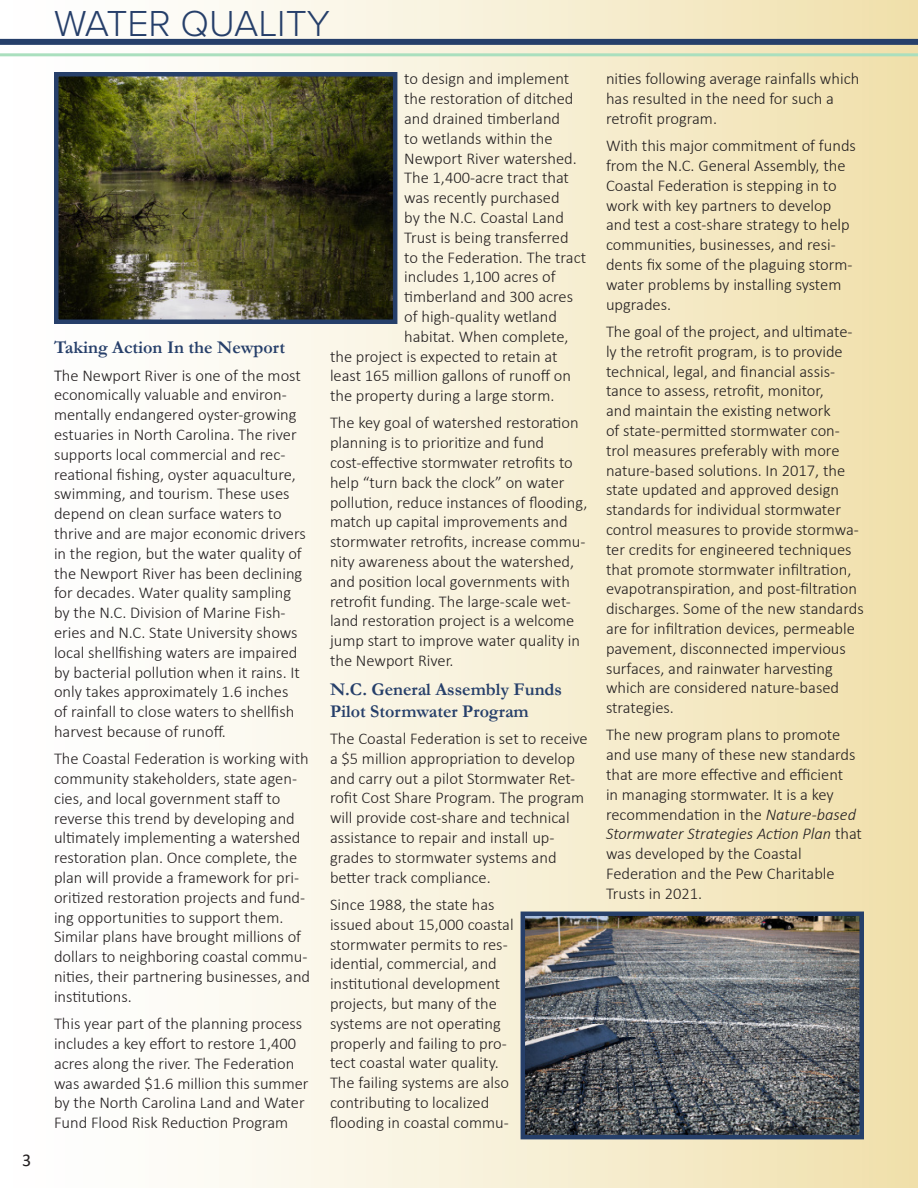
<style>
.page{position:relative;width:918px;height:1188px;background:#fff}
.page>*{position:absolute;margin:0;border:0;box-sizing:border-box;transform-origin:0 0}
.t1{font:300 37.5px "Proxima Nova";color:#263f6a}
.t2{font:700 18px/21.6px "Garamond";color:#263f6a}
.t3{font:18px "Calibri";color:#231f20}
.t4{font:300 16.5px/19.8px "Calibri";color:#231f20}
.s1{color:#000}
.s2{font-family:"Minion Pro";font-weight:400}
.s3{font-style:italic}
</style>
<div class="page">
<div style="left:0;top:0;width:918px;height:1188px;background:linear-gradient(to right,#fff,#f1e1af)"></div>
<div style="left:0;top:39px;width:918px;height:6px;background:#263f6a"></div>
<hr style="left:0;top:53px;width:918px;height:3px;background:#aadfbe">
<img style="left:59px;top:77px;width:333px;height:242px">
<div style="left:54px;top:72px;width:343px;height:252px;border:4px solid #263f6a"></div>
<img style="left:526px;top:917px;width:333px;height:217px">
<div style="left:521px;top:912px;width:343px;height:227px;border:4px solid #263f6a"></div>
<p class="t3" style="left:22px;top:1147px;width:11px">3</p>
<p class="t1" style="left:54px;top:-4px;width:278px">WATER QUALITY</p>
<p class="t2" style="left:54px;top:337px;width:233px">Taking Action In the Newport</p>
<p class="t4" style="left:54px;top:365px;width:253px"><span class="s1">T</span>he Newport River is one of the most economically valuable and environ&shy;mentally endangered oyster-growing estuaries in North Carolina. The river supports local commercial and rec&shy;reational fishing, oyster aquaculture, swimming, and tourism. These uses depend on clean surface waters to thrive and are major economic drivers in the region, but the water quality of the Newport River has been declining for decades. Water quality sampling by the N.C. Division of Marine Fish&shy;eries and N.C. State University shows local shellfishing waters are impaired by bacterial pollution when it rains. It only takes approximately 1.6 inches of rainfall to close waters to shellfish harvest because of runoff.</p>
<p class="t4" style="left:54px;top:749px;width:258px">The Coastal Federation is working with community stakeholders, state agen&shy;cies, and local government staff to reverse this trend by developing and ultimately implementing a watershed restoration plan. Once complete, the plan will provide a framework for pri&shy;oritized restoration projects and fund&shy;ing opportunities to support them.<br>Similar plans have brought millions of dollars to neighboring coastal commu&shy;nities, their partnering businesses, and institutions.</p>
<p class="t4" style="left:54px;top:1014px;width:256px">This year part of the planning process includes a key effort to restore 1,400 acres along the river. The Federation was awarded $1.6 million this summer by the North Carolina Land and Water Fund Flood Risk Reduction Program</p>
<p class="t4" style="left:404px;top:69px;width:167px">to design and implement</p>
<p class="t4" style="left:404px;top:89px;width:171px">the restoration of ditched</p>
<p class="t4" style="left:404px;top:108px;width:158px">and drained timberland</p>
<p class="t4" style="left:404px;top:128px;width:150px">to wetlands within the</p>
<p class="t4" style="left:404px;top:148px;width:174px">Newport River watershed.</p>
<p class="t4" style="left:404px;top:168px;width:166px">The 1,400-acre tract that</p>
<p class="t4" style="left:404px;top:188px;width:157px">was recently purchased</p>
<p class="t4" style="left:404px;top:207px;width:161px">by the N.C. Coastal Land</p>
<p class="t4" style="left:404px;top:227px;width:166px">Trust is being transferred</p>
<p class="t4" style="left:404px;top:247px;width:183px">to the Federation. The tract</p>
<p class="t4" style="left:404px;top:267px;width:153px">includes 1,100 acres of</p>
<p class="t4" style="left:404px;top:287px;width:170px">timberland and 300 acres</p>
<p class="t4" style="left:404px;top:306px;width:154px">of high-quality wetland</p>
<p class="t4" style="left:404px;top:326px;width:166px">habitat. When complete,</p>
<p class="t4" style="left:330px;top:346px;width:229px">the project is expected to retain at</p>
<p class="t4" style="left:330px;top:366px;width:243px">least 165 million gallons of runoff on</p>
<p class="t4" style="left:330px;top:386px;width:226px">the property during a large storm.</p>
<p class="t4" style="left:330px;top:413px;width:259px">The key goal of watershed restoration planning is to prioritize and fund cost-effective stormwater retrofits to help “turn back the clock” on water pollution, reduce instances of flooding, match up capital improvements and stormwater retrofits, increase commu&shy;nity awareness about the watershed, and position local governments with retrofit funding. The large-scale wet&shy;land restoration project is a welcome jump start to improve water quality in the Newport River.</p>
<p class="t2" style="left:330px;top:679px;width:234px">N.C. General Assembly Funds<br>Pilot Stormwater Program</p>
<p class="t4" style="left:330px;top:729px;width:259px">The Coastal Federation is set to receive a $5 million appropriation to develop and carry out a pilot Stormwater Ret&shy;rofit Cost Share Program. The program will provide cost-share and technical assistance to repair and install up&shy;grades to stormwater systems and better track compliance.</p>
<p class="t4" style="left:330px;top:894px;width:185px">Since 1988, the state has issued about 15,000 coastal stormwater permits to res&shy;idential, commercial, and institutional development projects, but many of the systems are not operating properly and failing to pro&shy;tect coastal water quality.<br>The failing systems are also contributing to localized flooding in coastal commu-</p>
<p class="t4" style="left:606px;top:69px;width:255px">nities following average rainfalls which has resulted in the need for such a retrofit program.</p>
<p class="t4" style="left:606px;top:136px;width:252px">With this major commitment of funds from the N.C. General Assembly, the Coastal Federation is stepping in to work with key partners to develop and test a cost-share strategy to help communities, businesses, and resi&shy;dents fix some of the plaguing storm&shy;water problems by installing system upgrades.</p>
<p class="t4" style="left:606px;top:321px;width:259px">The goal of the project, and ultimate&shy;ly the retrofit program, is to provide technical, legal, and financial assis&shy;tance to assess, retrofit, monitor,<br>and maintain the existing network<br>of state-permitted stormwater con&shy;trol measures preferably with more nature-based solutions. In 2017, the state updated and approved design standards for individual stormwater control measures to pro<span class="s2">v</span>ide stormwa&shy;ter credits for engineered techniques that promote stormwater infiltration, evapotranspiration, and post-filtration discharges. Some of the new standards are for infiltration devices, permeable pavement, disconnected impervious surfaces, and rainwater harvesting which are considered nature-based strategies.</p>
<p class="t4" style="left:606px;top:725px;width:258px">The new program plans to promote and use many of these new standards that are more effective and efficient<br>in managing stormwater. It is a key recommendation in the <span class="s3">Nature-based Stormwater Strategies Action Plan</span> that was developed by the Coastal</p>
<p class="t4" style="left:606px;top:864px;width:230px">Federation and the Pew Charitable<br>Trusts in 2021.</p>
</div>
